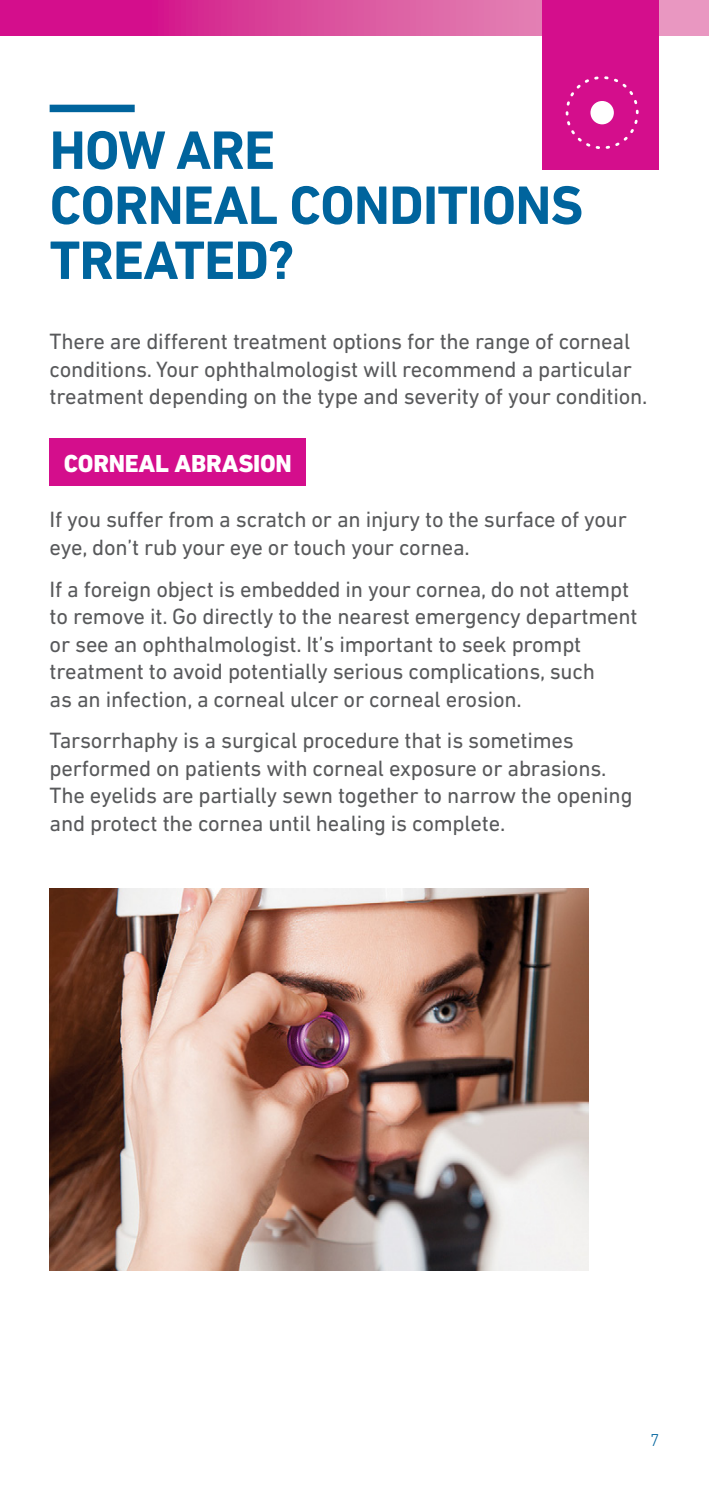
<style>
.page{position:relative;width:709px;height:1489px;background:#fff}
.page>*{position:absolute;margin:0;border:0;box-sizing:border-box;transform-origin:0 0}
.t1{font:700 55px/55px "DIN Next LT Pro";letter-spacing:-.015em;color:#00649d}
.t2{font:800 25px "DIN Next LT Pro";letter-spacing:-.01em;color:#fff}
.t3{font:22.5px/27.5px "DIN Next LT Pro";letter-spacing:-.01em;color:#58595b}
.t4{font:300 17.5px "DIN Next LT Pro";color:#00649d}
</style>
<div class="page">
<svg style="left:0;top:0;width:709px;height:35px;background:#da469d"></svg>
<div style="left:542px;top:0;width:117px;height:170px;background:#d40e8c"></div>
<svg style="left:565px;top:76px;width:73px;height:73px"></svg>
<div style="left:590px;top:101px;width:24px;height:23px;background:#fff;border-radius:50%"></div>
<div style="left:50px;top:105px;width:85px;height:7px;background:#00649d"></div>
<div style="left:50px;top:438px;width:256px;height:48px;background:#d40e8c"></div>
<img style="left:50px;top:888px;width:538px;height:382px">
<h1 class="t1" style="left:50px;top:122px;width:535px">HOW ARE<br>CORNEAL CONDITIONS<br>TREATED?</h1>
<p class="t3" style="left:50px;top:327px;width:599px">There are different treatment options for the range of corneal conditions. Your ophthalmologist will recommend a particular treatment depending on the type and severity of your condition.</p>
<p class="t2" style="left:64px;top:448px;width:229px">CORNEAL ABRASION</p>
<p class="t3" style="left:50px;top:506px;width:579px">If you suffer from a scratch or an injury to the surface of your eye, don’t rub your eye or touch your cornea.</p>
<p class="t3" style="left:50px;top:575px;width:589px">If a foreign object is embedded in your cornea, do not attempt to remove it. Go directly to the nearest emergency department or see an ophthalmologist. It’s important to seek prompt treatment to avoid potentially serious complications, such<br>as an infection, a corneal ulcer or corneal erosion.</p>
<p class="t3" style="left:50px;top:726px;width:584px">Tarsorrhaphy is a surgical procedure that is sometimes performed on patients with corneal exposure or abrasions.<br>The eyelids are partially sewn together to narrow the opening and protect the cornea until healing is complete.</p>
<p class="t4" style="left:650px;top:1429px;width:11px">7</p>
</div>
